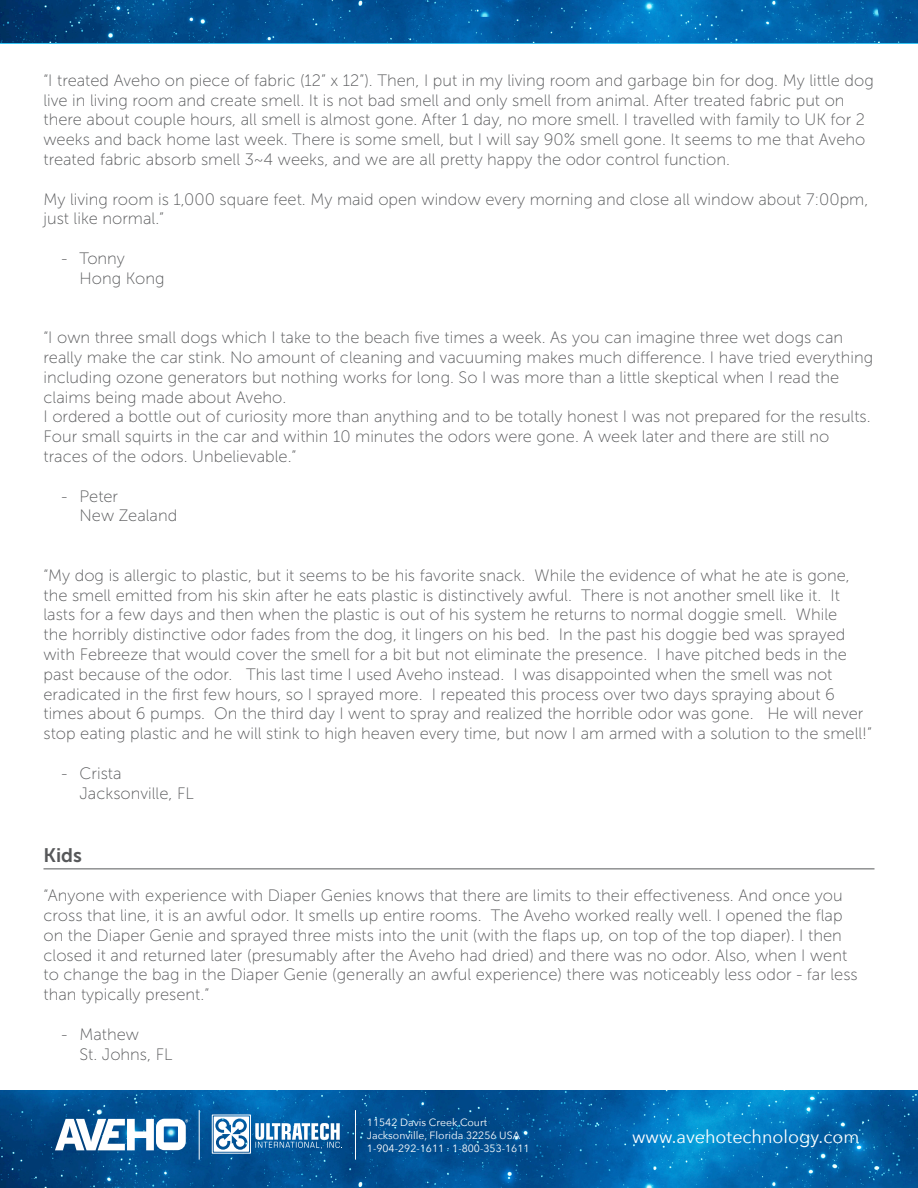
<style>
.page{position:relative;width:918px;height:1188px;background:#fff}
.page>*{position:absolute;margin:0;border:0;box-sizing:border-box;transform-origin:0 0}
.t1{font:19.5px "Museo Sans 700";color:#57585a}
.t2{font:18px "Avenir Next";color:#fff}
.t3{font:16.5px/19.8px "Museo Sans 100";color:#57585a}
.t4{font:10.5px/12.6px "Avenir Next";color:#fff}
</style>
<div class="page">
<svg style="left:0;top:1091px;width:918px;height:97px;background:#035da0"></svg>
<svg style="left:0;top:0;width:918px;height:44px;background:#035c9f"></svg>
<svg style="left:212px;top:1115px;width:131px;height:39px"></svg>
<svg style="left:55px;top:1119px;width:133px;height:31px"></svg>
<hr style="left:199px;top:1110px;width:1px;height:50px;background:#fff">
<hr style="left:355px;top:1110px;width:1px;height:50px;background:#fff">
<hr style="left:44px;top:869px;width:830px;height:1px;background:#57585a">
<p class="t3" style="left:44px;top:70px;width:832px">“I treated Aveho on piece of fabric (12” x 12”). Then, I put in my living room and garbage bin for dog. My little dog live in living room and create smell. It is not bad smell and only smell from animal. After treated fabric put on there about couple hours, all smell is almost gone. After 1 day, no more smell. I travelled with family to UK for 2 weeks and back home last week. There is some smell, but I will say 90% smell gone. It seems to me that Aveho treated fabric absorb smell 3~4 weeks, and we are all pretty happy the odor control function.</p>
<p class="t3" style="left:44px;top:189px;width:826px">My living room is 1,000 square feet. My maid open window every morning and close all window about 7:00pm, just like normal.”</p>
<p class="t3" style="left:80px;top:249px;width:87px;text-indent:-18px">- Tonny<br>Hong Kong</p>
<p class="t3" style="left:44px;top:328px;width:831px">“I own three small dogs which I take to the beach five times a week. As you can imagine three wet dogs can really make the car stink. No amount of cleaning and vacuuming makes much difference. I have tried everything including ozone generators but nothing works for long. So I was more than a little skeptical when I read the claims being made about Aveho.</p>
<p class="t3" style="left:44px;top:407px;width:829px">I ordered a bottle out of curiosity more than anything and to be totally honest I was not prepared for the results.<br>Four small squirts in the car and within 10 minutes the odors were gone. A week later and there are still no traces of the odors. Unbelievable.”</p>
<p class="t3" style="left:80px;top:486px;width:99px;text-indent:-18px">- Peter<br>New Zealand</p>
<p class="t3" style="left:44px;top:565px;width:830px">“My dog is allergic to plastic, but it seems to be his favorite snack. While the evidence of what he ate is gone, the smell emitted from his skin after he eats plastic is distinctively awful. There is not another smell like it. It lasts for a few days and then when the plastic is out of his system he returns to normal doggie smell. While<br>the horribly distinctive odor fades from the dog, it lingers on his bed. In the past his doggie bed was sprayed with Febreeze that would cover the smell for a bit but not eliminate the presence. I have pitched beds in the past because of the odor. This last time I used Aveho instead. I was disappointed when the smell was not eradicated in the first few hours, so I sprayed more. I repeated this process over two days spraying about 6 times about 6 pumps. On the third day I went to spray and realized the horrible odor was gone. He will never stop eating plastic and he will stink to high heaven every time, but now I am armed with a solution to the smell!”</p>
<p class="t3" style="left:80px;top:763px;width:116px;text-indent:-18px">- Crista<br>Jacksonville, FL</p>
<p class="t1" style="left:44px;top:844px;width:40px">Kids</p>
<p class="t3" style="left:44px;top:886px;width:816px">“Anyone with experience with Diaper Genies knows that there are limits to their effectiveness. And once you cross that line, it is an awful odor. It smells up entire rooms. The Aveho worked really well. I opened the flap on the Diaper Genie and sprayed three mists into the unit (with the flaps up, on top of the top diaper). I then closed it and returned later (presumably after the Aveho had dried) and there was no odor. Also, when I went to change the bag in the Diaper Genie (generally an awful experience) there was noticeably less odor - far less than typically present.”</p>
<p class="t3" style="left:80px;top:1024px;width:94px;text-indent:-18px">- Mathew<br>St. Johns, FL</p>
<p class="t4" style="left:367px;top:1116px;width:164px">11542 Davis Creek Court<br>Jacksonville, Florida 32256 USA<br>1-904-292-1611 · 1-800-353-1611</p>
<p class="t2" style="left:632px;top:1122px;width:229px">www.avehotechnology.com</p>
</div>
